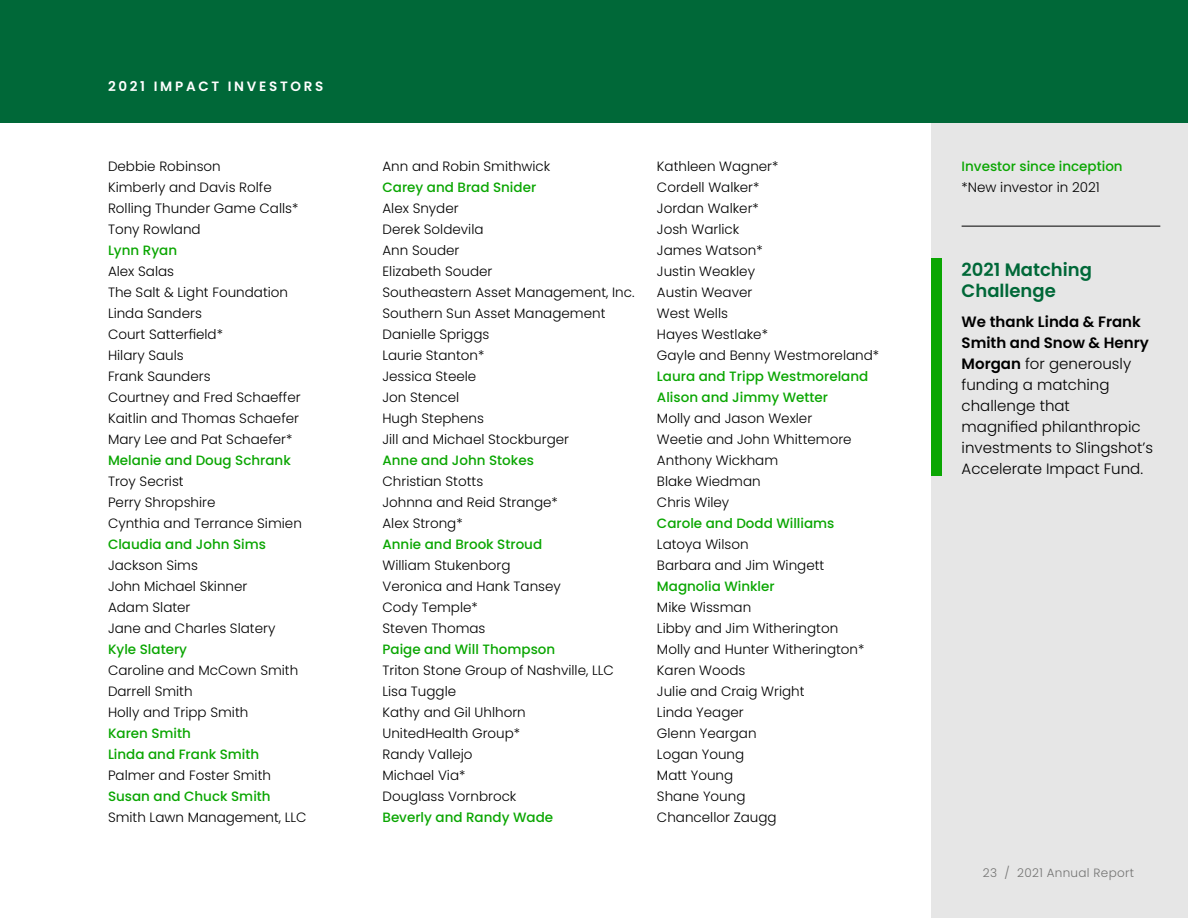
<style>
.page{position:relative;width:1188px;height:918px;background:#fff}
.page>*{position:absolute;margin:0;border:0;box-sizing:border-box;transform-origin:0 0}
.t1{font:600 18px/21px "Poppins";color:#006838}
.t2{font:300 15px/21px "Poppins";color:#000}
.t3{font:300 13.5px/21px "Poppins";color:#000}
.t4{font:500 13.5px/21px "Poppins";color:#0aa602}
.t5{font:600 13.5px "Poppins";letter-spacing:.2em;color:#fff}
.t6{font:300 12px "Poppins";letter-spacing:.025em;color:#747473}
.s1{font-weight:600}
</style>
<div class="page">
<div style="left:932px;top:0;width:256px;height:918px;background:#e6e6e6"></div>
<div style="left:0;top:0;width:1188px;height:122px;background:#006838"></div>
<hr style="left:962px;top:226px;width:198px;height:1px;background:#000">
<div style="left:932px;top:258px;width:10px;height:217px;background:#0aa602"></div>
<p class="t5" style="left:108px;top:78px;width:217px">2021 IMPACT INVESTORS</p>
<p class="t3" style="left:108px;top:155px;width:192px">Debbie Robinson<br>Kimberly and Davis Rolfe<br>Rolling Thunder Game Calls*<br>Tony Rowland</p>
<p class="t4" style="left:108px;top:239px;width:71px">Lynn Ryan</p>
<p class="t3" style="left:108px;top:260px;width:194px">Alex Salas<br>The Salt &amp; Light Foundation<br>Linda Sanders<br>Court Satterfield*<br>Hilary Sauls<br>Frank Saunders<br>Courtney and Fred Schaeffer<br>Kaitlin and Thomas Schaefer<br>Mary Lee and Pat Schaefer*</p>
<p class="t4" style="left:108px;top:449px;width:184px">Melanie and Doug Schrank</p>
<p class="t3" style="left:108px;top:470px;width:195px">Troy Secrist<br>Perry Shropshire<br>Cynthia and Terrance Simien</p>
<p class="t4" style="left:108px;top:533px;width:160px">Claudia and John Sims</p>
<p class="t3" style="left:108px;top:554px;width:169px">Jackson Sims<br>John Michael Skinner<br>Adam Slater<br>Jane and Charles Slatery</p>
<p class="t4" style="left:108px;top:639px;width:81px">Kyle Slatery</p>
<p class="t3" style="left:108px;top:660px;width:192px">Caroline and McCown Smith<br>Darrell Smith<br>Holly and Tripp Smith</p>
<p class="t4" style="left:108px;top:723px;width:153px">Karen Smith<br>Linda and Frank Smith</p>
<p class="t3" style="left:108px;top:765px;width:165px">Palmer and Foster Smith</p>
<p class="t4" style="left:108px;top:786px;width:164px">Susan and Chuck Smith</p>
<p class="t3" style="left:108px;top:807px;width:200px">Smith Lawn Management, LLC</p>
<p class="t3" style="left:382px;top:156px;width:169px">Ann and Robin Smithwick</p>
<p class="t4" style="left:382px;top:177px;width:155px">Carey and Brad Snider</p>
<p class="t3" style="left:382px;top:198px;width:254px">Alex Snyder<br>Derek Soldevila<br>Ann Souder<br>Elizabeth Souder<br>Southeastern Asset Management, Inc.<br>Southern Sun Asset Management<br>Danielle Spriggs<br>Laurie Stanton*<br>Jessica Steele<br>Jon Stencel<br>Hugh Stephens<br>Jill and Michael Stockburger</p>
<p class="t4" style="left:382px;top:450px;width:153px">Anne and John Stokes</p>
<p class="t3" style="left:382px;top:471px;width:177px">Christian Stotts<br>Johnna and Reid Strange*<br>Alex Strong*</p>
<p class="t4" style="left:382px;top:534px;width:161px">Annie and Brook Stroud</p>
<p class="t3" style="left:382px;top:555px;width:180px">William Stukenborg<br>Veronica and Hank Tansey<br>Cody Temple*<br>Steven Thomas</p>
<p class="t4" style="left:382px;top:639px;width:174px">Paige and Will Thompson</p>
<p class="t3" style="left:382px;top:660px;width:233px">Triton Stone Group of Nashville, LLC<br>Lisa Tuggle<br>Kathy and Gil Uhlhorn<br>UnitedHealth Group*<br>Randy Vallejo<br>Michael Via*<br>Douglass Vornbrock</p>
<p class="t4" style="left:382px;top:807px;width:172px">Beverly and Randy Wade</p>
<p class="t3" style="left:657px;top:156px;width:224px">Kathleen Wagner*<br>Cordell Walker*<br>Jordan Walker*<br>Josh Warlick<br>James Watson*<br>Justin Weakley<br>Austin Weaver<br>West Wells<br>Hayes Westlake*<br>Gayle and Benny Westmoreland*</p>
<p class="t4" style="left:657px;top:366px;width:213px">Laura and Tripp Westmoreland<br>Alison and Jimmy Wetter</p>
<p class="t3" style="left:657px;top:408px;width:196px">Molly and Jason Wexler<br>Weetie and John Whittemore<br>Anthony Wickham<br>Blake Wiedman<br>Chris Wiley</p>
<p class="t4" style="left:657px;top:513px;width:179px">Carole and Dodd Williams</p>
<p class="t3" style="left:657px;top:534px;width:169px">Latoya Wilson<br>Barbara and Jim Wingett</p>
<p class="t4" style="left:657px;top:576px;width:119px">Magnolia Winkler</p>
<p class="t3" style="left:657px;top:597px;width:209px">Mike Wissman<br>Libby and Jim Witherington<br>Molly and Hunter Witherington*<br>Karen Woods<br>Julie and Craig Wright<br>Linda Yeager<br>Glenn Yeargan<br>Logan Young<br>Matt Young<br>Shane Young<br>Chancellor Zaugg</p>
<p class="t4" style="left:962px;top:155px;width:163px">Investor since inception</p>
<p class="t3" style="left:962px;top:176px;width:140px">*New investor in 2021</p>
<h1 class="t1" style="left:962px;top:259px;width:132px">2021 Matching<br>Challenge</h1>
<p class="t2" style="left:962px;top:311px;width:193px"><span class="s1">We thank Linda &amp; Frank<br>Smith and Snow &amp; Henry<br>Morgan</span> for generously funding a matching challenge that<br>magnified philanthropic investments to Slingshot’s<br>Accelerate Impact Fund.</p>
<p class="t6" style="left:983px;top:865px;width:153px">23 / 2021 Annual Report</p>
</div>
